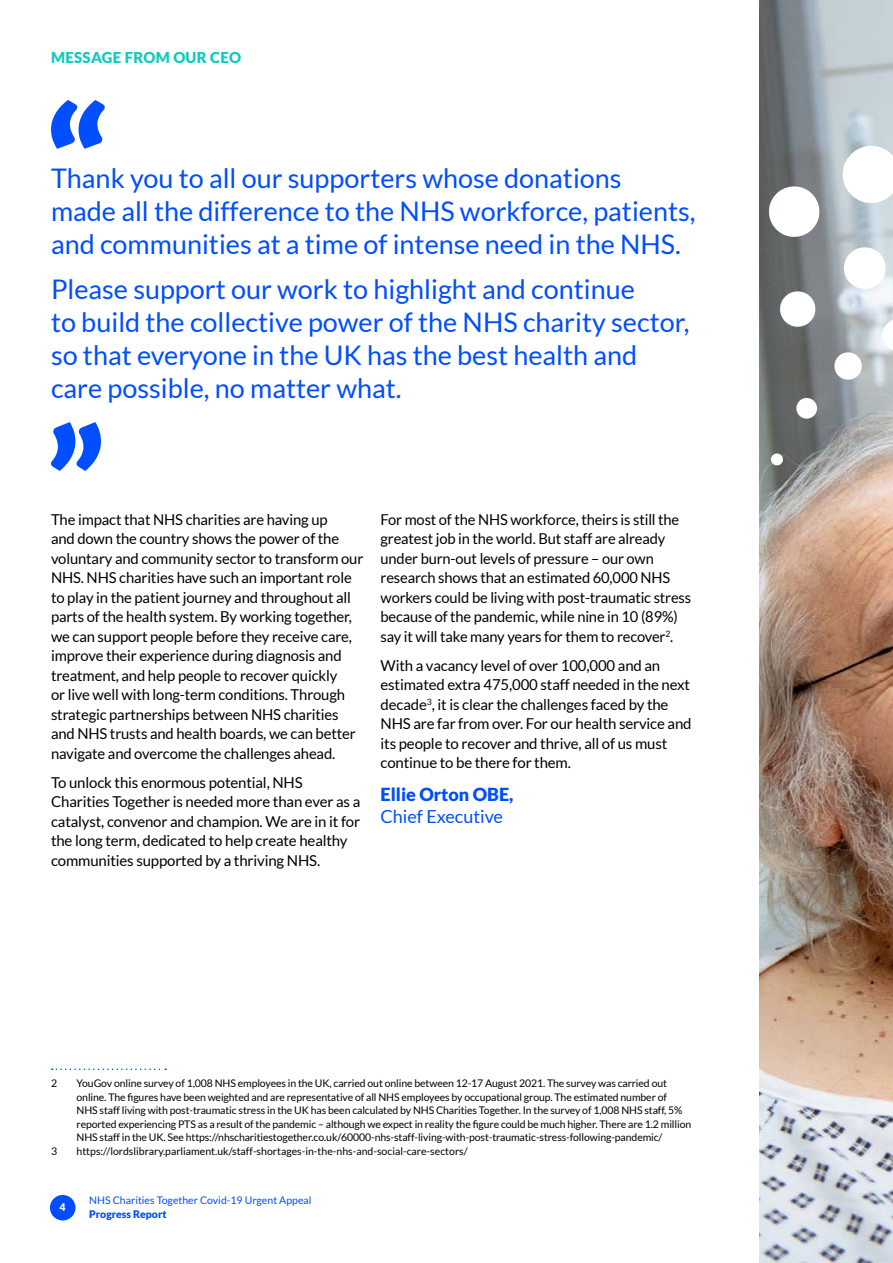
<style>
.page{position:relative;width:893px;height:1263px;background:#fff}
.page>*{position:absolute;margin:0;border:0;box-sizing:border-box;transform-origin:0 0}
.t1{font:27px/33px "Lato";color:#004eff}
.t2{font:900 18px "Lato";color:#004eff}
.t3{font:18px "Lato";color:#004eff}
.t4{font:15px/19.5px "Lato";letter-spacing:-.01em;color:#000}
.t5{font:900 15px "Lato";letter-spacing:.02em;color:#12cabf}
.t6{font:10.5px/13.5px "Lato";letter-spacing:-.01em;color:#000}
.t7{font:10.5px "Lato";color:#004eff}
.t8{font:900 10.5px "Lato";color:#004eff}
.t9{font:900 10.5px "Lato";color:#fff}
</style>
<div class="page">
<div style="left:50px;top:1195px;width:25px;height:25px;background:#004eff;border-radius:50%"></div>
<img style="left:759px;top:0;width:134px;height:1263px">
<svg style="left:52px;top:1068px;width:114px;height:2px"></svg>
<svg style="left:880px;top:317px;width:13px;height:36px"></svg>
<svg style="left:833px;top:351px;width:30px;height:30px"></svg>
<svg style="left:795px;top:397px;width:23px;height:23px"></svg>
<svg style="left:770px;top:453px;width:14px;height:13px"></svg>
<svg style="left:841px;top:245px;width:47px;height:46px"></svg>
<svg style="left:778px;top:289px;width:39px;height:40px"></svg>
<svg style="left:839px;top:142px;width:54px;height:64px"></svg>
<svg style="left:766px;top:183px;width:56px;height:57px"></svg>
<svg style="left:51px;top:100px;width:54px;height:49px"></svg>
<svg style="left:51px;top:422px;width:50px;height:49px"></svg>
<p class="t5" style="left:51px;top:49px;width:192px">MESSAGE FROM OUR CEO</p>
<h1 class="t1" style="left:51px;top:161px;width:646px">Thank you to all our supporters whose donations<br>made all the difference to the NHS workforce, patients, and communities at a time of intense need in the NHS.</h1>
<h1 class="t1" style="left:51px;top:273px;width:640px">Please support our work to highlight and continue<br>to build the collective power of the NHS charity sector, so that everyone in the UK has the best health and care possible, no matter what.</h1>
<p class="t4" style="left:51px;top:509px;width:314px">The impact that NHS charities are having up<br>and down the country shows the power of the voluntary and community sector to transform our NHS. NHS charities have such an important role to play in the patient journey and throughout all parts of the health system. By working together, we can support people before they receive care, improve their experience during diagnosis and treatment, and help people to recover quickly<br>or live well with long-term conditions. Through strategic partnerships between NHS charities and NHS trusts and health boards, we can better navigate and overcome the challenges ahead.</p>
<p class="t4" style="left:51px;top:772px;width:311px">To unlock this enormous potential, NHS Charities Together is needed more than ever as a catalyst, convenor and champion. We are in it for the long term, dedicated to help create healthy communities supported by a thriving NHS.</p>
<p class="t4" style="left:381px;top:509px;width:312px">For most of the NHS workforce, theirs is still the greatest job in the world. But staff are already under burn-out levels of pressure – our own research shows that an estimated 60,000 NHS workers could be living with post-traumatic stress because of the pandemic, while nine in 10 (89%) say it will take many years for them to recover<sup>2</sup>.</p>
<p class="t4" style="left:381px;top:655px;width:312px">With a vacancy level of over 100,000 and an estimated extra 475,000 staff needed in the next decade<sup>3</sup>, it is clear the challenges faced by the NHS are far from over. For our health service and its people to recover and thrive, all of us must continue to be there for them.</p>
<p class="t2" style="left:381px;top:783px;width:134px">Ellie Orton OBE,</p>
<p class="t3" style="left:381px;top:806px;width:124px">Chief Executive</p>
<p class="t6" style="left:51px;top:1076px;width:8px">2</p>
<p class="t6" style="left:77px;top:1076px;width:616px">YouGov online survey of 1,008 NHS employees in the UK, carried out online between 12-17 August 2021. The survey was carried out online. The figures have been weighted and are representative of all NHS employees by occupational group. The estimated number of<br>NHS staff living with post-traumatic stress in the UK has been calculated by NHS Charities Together. In the survey of 1,008 NHS staff, 5% reported experiencing PTS as a result of the pandemic – although we expect in reality the figure could be much higher. There are 1.2 million NHS staff in the UK. See https://nhscharitiestogether.co.uk/60000-nhs-staff-living-with-post-traumatic-stress-following-pandemic/</p>
<p class="t6" style="left:51px;top:1144px;width:8px">3</p>
<p class="t6" style="left:77px;top:1144px;width:393px">https://lordslibrary.parliament.uk/staff-shortages-in-the-nhs-and-social-care-sectors/</p>
<p class="t9" style="left:59px;top:1201px;width:8px">4</p>
<p class="t7" style="left:89px;top:1194px;width:224px">NHS Charities Together Covid-19 Urgent Appeal</p>
<p class="t8" style="left:89px;top:1208px;width:79px">Progress Report</p>
</div>
